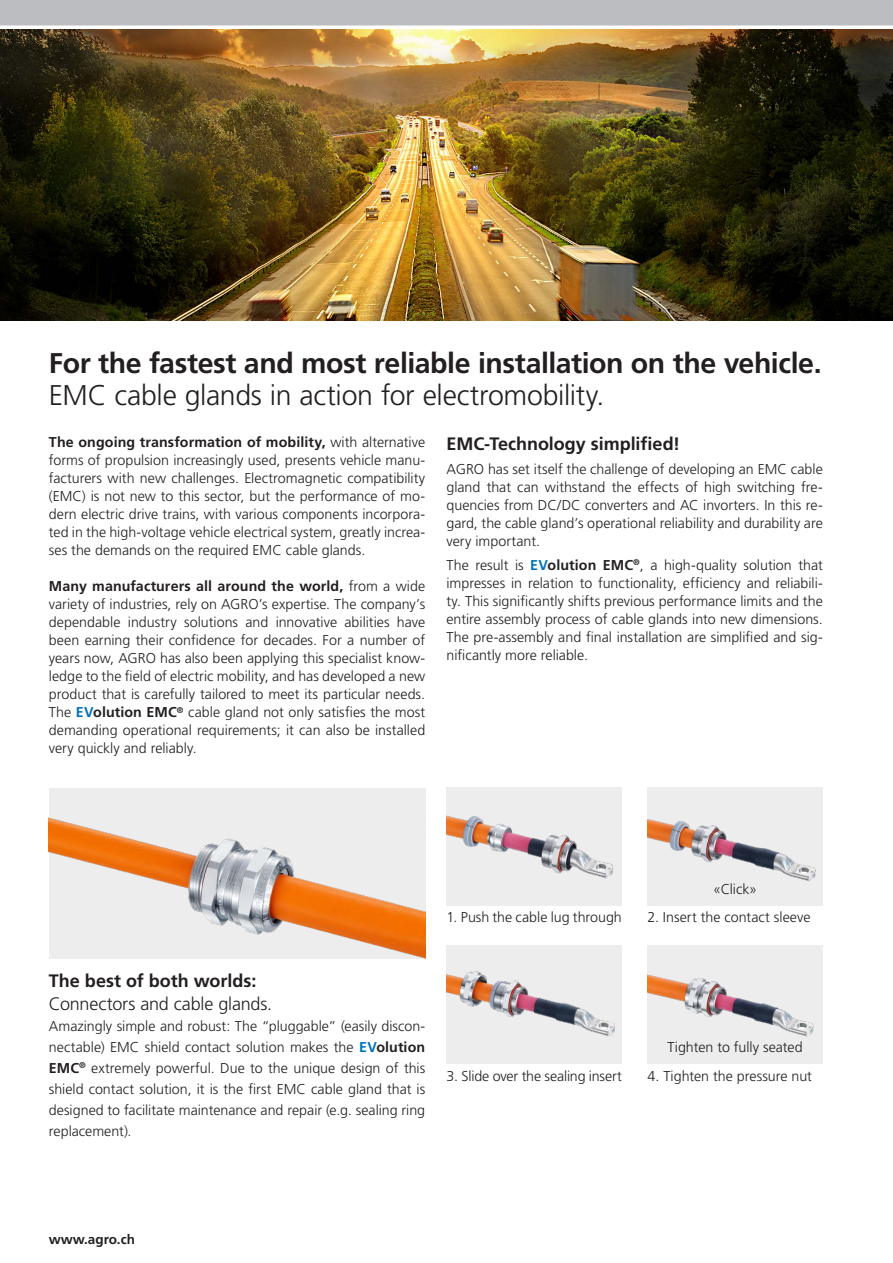
<style>
.page{position:relative;width:893px;height:1263px;background:#fff}
.page>*{position:absolute;margin:0;border:0;box-sizing:border-box;transform-origin:0 0}
._1_Untertitel{font:700 28.5px/31.5px "Frutiger LT Std";letter-spacing:-.015em;color:#231f20}
._1_Grundtext{font:700 18px "Frutiger LT Std";color:#231f20}
._1_Grundtext-2{font:300 18px "Frutiger LT Std";letter-spacing:-.01em;color:#231f20}
._1_Grundtext-3{font:300 14.25px/18px "Frutiger LT Std";color:#231f20;text-align:justify}
.t1{font:700 13.5px "Frutiger LT Std";color:#231f20}
.s1{font-weight:300}
.s2{font-weight:700}
.s3{font-weight:700;color:#0072bc}
</style>
<div class="page">
<img style="left:446px;top:787px;width:176px;height:118px">
<img style="left:647px;top:787px;width:176px;height:118px">
<img style="left:446px;top:946px;width:176px;height:118px">
<img style="left:647px;top:946px;width:176px;height:118px">
<div style="left:0;top:0;width:893px;height:26px;background:#bcbdc0"></div>
<img style="left:49px;top:788px;width:376px;height:170px">
<img style="left:0;top:29px;width:893px;height:291px">
<p class="_1_Untertitel" style="left:49px;top:348px;width:774px">For the fastest and most reliable installation on the vehicle.<br><span class="s1">EMC cable glands in action for electromobility.</span></p>
<p class="_1_Grundtext-3" style="left:49px;top:434px;width:378px"><span class="s2">The ongoing transformation of mobility,</span> with alternative forms of propulsion increasingly used, presents vehicle manu&shy;facturers with new challenges. Electromagnetic compatibility (EMC) is not new to this sector, but the performance of mo&shy;dern electric drive trains, with various components incorpora&shy;ted in the high-voltage vehicle electrical system, greatly increa&shy;ses the demands on the required EMC cable glands.</p>
<p class="_1_Grundtext-3" style="left:49px;top:578px;width:378px"><span class="s2">Many manufacturers all around the world,</span> from a wide variety of industries, rely on AGRO’s expertise. The company’s dependable industry solutions and innovative abilities have been earning their confidence for decades. For a number of years now, AGRO has also been applying this specialist know&shy;ledge to the field of electric mobility, and has developed a new product that is carefully tailored to meet its particular needs.<br>The <span class="s3">EV</span><span class="s2">olution EMC</span><sup>®</sup> cable gland not only satisfies the most demanding operational requirements; it can also be installed very quickly and reliably.</p>
<p class="_1_Grundtext" style="left:446px;top:433px;width:235px">EMC-Technology simplified!</p>
<p class="_1_Grundtext-3" style="left:446px;top:460px;width:378px">AGRO has set itself the challenge of developing an EMC cable gland that can withstand the effects of high switching fre&shy;quencies from DC/DC converters and AC invorters. In this re&shy;gard, the cable gland’s operational reliability and durability are very important.</p>
<p class="_1_Grundtext-3" style="left:446px;top:556px;width:378px">The result is <span class="s3">EV</span><span class="s2">olution EMC</span><sup>®</sup>, a high-quality solution that impresses in relation to functionality, efficiency and reliabili&shy;ty. This significantly shifts previous performance limits and the entire assembly process of cable glands into new dimensions.<br>The pre-assembly and final installation are simplified and sig&shy;nificantly more reliable.</p>
<p class="_1_Grundtext" style="left:49px;top:970px;width:209px">The best of both worlds:</p>
<p class="_1_Grundtext-2" style="left:49px;top:993px;width:225px">Connectors and cable glands.</p>
<p class="_1_Grundtext-3" style="left:49px;top:1015px;width:378px;line-height:21px">Amazingly simple and robust: The “pluggable” (easily discon&shy;nectable) EMC shield contact solution makes the <span class="s3">EV</span><span class="s2">olution EMC</span><sup>®</sup> extremely powerful. Due to the unique design of this shield contact solution, it is the first EMC cable gland that is designed to facilitate maintenance and repair (e.g. sealing ring replacement).</p>
<p class="_1_Grundtext-3" style="left:713px;top:881px;width:46px">«Click»</p>
<p class="_1_Grundtext-3" style="left:446px;top:908px;width:177px">1. Push the cable lug through</p>
<p class="_1_Grundtext-3" style="left:647px;top:908px;width:165px">2. Insert the contact sleeve</p>
<p class="_1_Grundtext-3" style="left:668px;top:1038px;width:137px">Tighten to fully seated</p>
<p class="_1_Grundtext-3" style="left:446px;top:1067px;width:177px">3. Slide over the sealing insert</p>
<p class="_1_Grundtext-3" style="left:647px;top:1067px;width:166px">4. Tighten the pressure nut</p>
<p class="t1" style="left:49px;top:1232px;width:88px">www.agro.ch</p>
</div>
